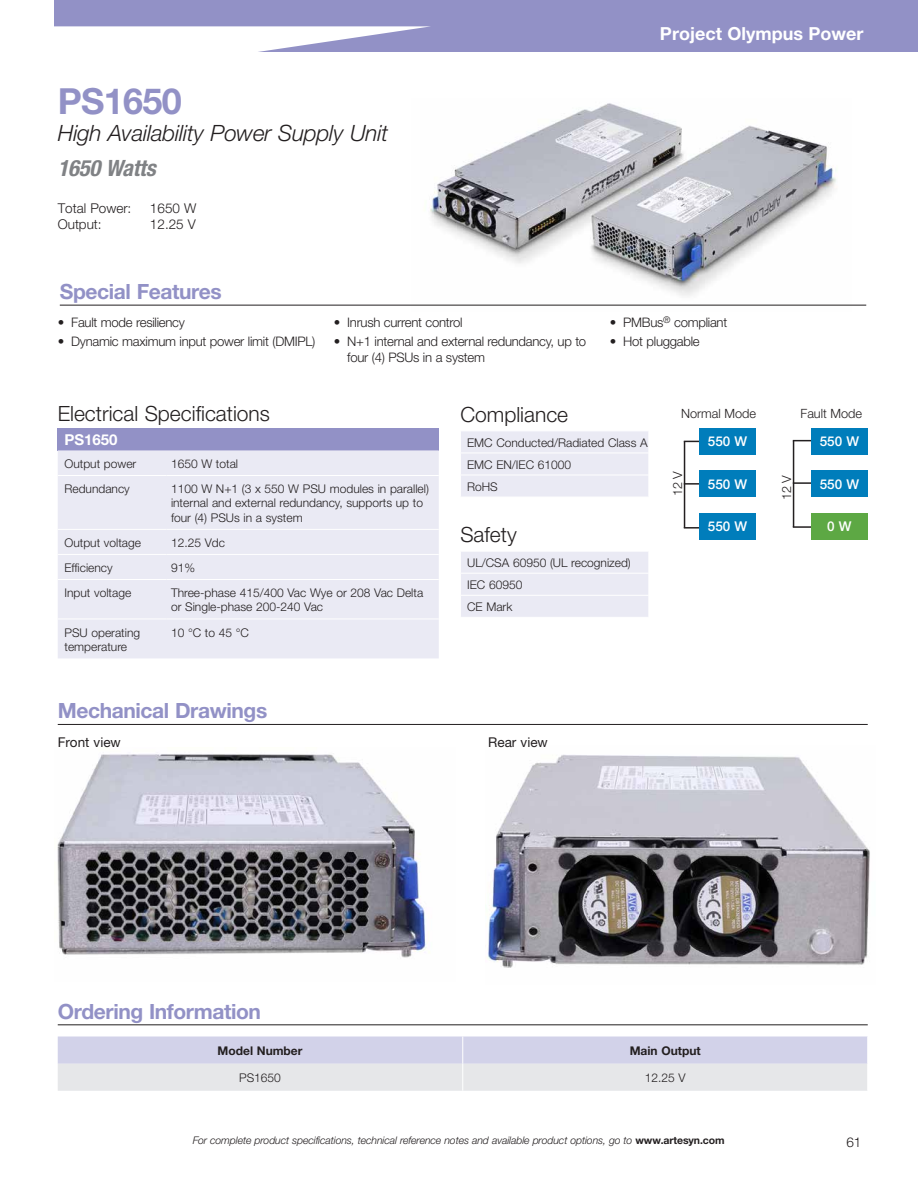
<style>
.page{position:relative;width:918px;height:1188px;background:#fff}
.page>*{position:absolute;margin:0;border:0;box-sizing:border-box;transform-origin:0 0}
.t1{font:700 36px "Helvetica Neue LT Pro";letter-spacing:-.02em;color:#9291c6}
.t2{font:italic 300 22.5px "Helvetica Neue LT Pro";letter-spacing:-.01em;color:#231f20}
.t3{font:italic 700 condensed 22.5px "Helvetica Neue LT Pro";letter-spacing:-.01em;color:#808285}
.t4{font:700 21px "Helvetica Neue LT Pro";letter-spacing:-.02em;color:#9291c6}
.t5{font:300 21px "Helvetica Neue LT Pro";color:#231f20}
.t6{font:700 18px "Helvetica Neue LT Pro";color:#fff}
.t7{font:700 15px "Helvetica Neue LT Pro";color:#fff}
.t8{font:300 13.5px "Helvetica Neue LT Pro";color:#231f20}
.t9{font:500 13.5px "Helvetica Neue LT Std";color:#fff}
.t10{font:13.5px "Helvetica Neue LT Pro";color:#231f20}
.t11{font:300 13.2px/15.5px "Helvetica Neue LT Pro";letter-spacing:-.02em;color:#231f20}
.t12{font:300 12.75px "Helvetica Neue LT Std";color:#231f20}
.t13{font:300 12px/14.4px "Helvetica Neue LT Pro";color:#231f20}
.t14{font:700 12px "Helvetica Neue LT Pro";color:#231f20}
.t15{font:italic 300 10.5px "Helvetica Neue LT Pro";letter-spacing:-.01em;color:#231f20}
.s1{font-weight:700;font-style:normal}
</style>
<div class="page">
<div style="left:54px;top:0;width:864px;height:51px;background:#9291c6"></div>
<svg style="left:54px;top:26px;width:377px;height:26px"></svg>
<img style="left:411px;top:103px;width:441px;height:202px">
<div style="left:58px;top:428px;width:381px;height:22px;background:#9291c6"></div>
<div style="left:58px;top:450px;width:381px;height:208px;background:#eaeaf4"></div>
<hr style="left:58px;top:475px;width:109px;height:1px;background:#fff">
<hr style="left:167px;top:475px;width:272px;height:1px;background:#fff">
<hr style="left:58px;top:529px;width:109px;height:1px;background:#fff">
<hr style="left:167px;top:529px;width:272px;height:1px;background:#fff">
<hr style="left:58px;top:554px;width:109px;height:1px;background:#fff">
<hr style="left:167px;top:554px;width:272px;height:1px;background:#fff">
<hr style="left:58px;top:579px;width:109px;height:1px;background:#fff">
<hr style="left:167px;top:579px;width:272px;height:1px;background:#fff">
<hr style="left:58px;top:619px;width:109px;height:1px;background:#fff">
<hr style="left:167px;top:619px;width:272px;height:1px;background:#fff">
<hr style="left:60px;top:305px;width:806px;height:1px;background:#231f20">
<hr style="left:58px;top:724px;width:810px;height:1px;background:#231f20">
<hr style="left:58px;top:1024px;width:810px;height:1px;background:#231f20">
<svg style="left:58px;top:1037px;width:810px;height:54px;background:#dcdce9"></svg>
<img style="left:57px;top:754px;width:373px;height:204px">
<img style="left:487px;top:754px;width:383px;height:214px">
<hr style="left:684px;top:527px;width:31px;height:2px;background:#231f20">
<hr style="left:684px;top:441px;width:31px;height:1px;background:#231f20">
<hr style="left:684px;top:483px;width:31px;height:2px;background:#231f20">
<hr style="left:684px;top:441px;width:1px;height:87px;background:#231f20">
<div style="left:699px;top:513px;width:57px;height:27px;background:#007dbb"></div>
<div style="left:699px;top:470px;width:57px;height:27px;background:#007dbb"></div>
<div style="left:699px;top:428px;width:57px;height:27px;background:#007dbb"></div>
<hr style="left:793px;top:526px;width:31px;height:2px;background:#231f20">
<hr style="left:793px;top:440px;width:31px;height:1px;background:#231f20">
<hr style="left:793px;top:482px;width:31px;height:2px;background:#231f20">
<hr style="left:793px;top:441px;width:1px;height:86px;background:#231f20">
<div style="left:811px;top:428px;width:57px;height:27px;background:#007dbb"></div>
<div style="left:811px;top:513px;width:57px;height:27px;background:#5da844"></div>
<div style="left:811px;top:470px;width:57px;height:27px;background:#007dbb"></div>
<div style="left:461px;top:552px;width:187px;height:65px;background:#eaeaf4"></div>
<svg style="left:461px;top:431px;width:187px;height:66px;background:#eaeaf4"></svg>
<h1 class="t1" style="left:58px;top:79px;width:126px">PS1650</h1>
<h2 class="t2" style="left:58px;top:120px;width:332px">High Availability Power Supply Unit</h2>
<h2 class="t3" style="left:58px;top:155px;width:99px">1650 Watts</h2>
<p class="t8" style="left:58px;top:199px;width:75px">Total Power:</p>
<p class="t8" style="left:150px;top:199px;width:48px">1650 W</p>
<p class="t8" style="left:58px;top:216px;width:45px">Output:</p>
<p class="t8" style="left:150px;top:216px;width:47px">12.25 V</p>
<h3 class="t4" style="left:60px;top:278px;width:164px">Special Features</h3>
<p class="t11" style="left:58px;top:314px;width:129px">• Fault mode resiliency</p>
<p class="t11" style="left:58px;top:333px;width:259px">• Dynamic maximum input power limit (DMIPL)</p>
<p class="t11" style="left:334px;top:314px;width:130px">• Inrush current control</p>
<p class="t11" style="left:347px;top:333px;width:241px;text-indent:-14px">• N+1 internal and external redundancy, up to four (4) PSUs in a system</p>
<h3 class="t6" style="left:660px;top:22px;width:205px">Project Olympus Power</h3>
<p class="t11" style="left:610px;top:314px;width:119px">• PMBus<sup>®</sup> compliant</p>
<p class="t11" style="left:610px;top:333px;width:91px">• Hot pluggable</p>
<h3 class="t5" style="left:58px;top:401px;width:214px">Electrical Specifications</h3>
<p class="t7" style="left:64px;top:430px;width:55px">PS1650</p>
<p class="t13" style="left:64px;top:456px;width:73px">Output power</p>
<p class="t13" style="left:171px;top:456px;width:69px">1650 W total</p>
<p class="t13" style="left:64px;top:481px;width:67px">Redundancy</p>
<p class="t13" style="left:171px;top:481px;width:259px">1100 W N+1 (3 x 550 W PSU modules in parallel) internal and external redundancy, supports up to four (4) PSUs in a system</p>
<p class="t13" style="left:64px;top:535px;width:78px">Output voltage</p>
<p class="t13" style="left:171px;top:535px;width:55px">12.25 Vdc</p>
<p class="t13" style="left:64px;top:560px;width:50px">Efficiency</p>
<p class="t13" style="left:171px;top:560px;width:26px">91%</p>
<p class="t13" style="left:64px;top:585px;width:68px">Input voltage</p>
<p class="t13" style="left:171px;top:585px;width:254px">Three-phase 415/400 Vac Wye or 208 Vac Delta or Single-phase 200-240 Vac</p>
<p class="t13" style="left:64px;top:625px;width:77px">PSU operating temperature</p>
<p class="t13" style="left:171px;top:625px;width:80px">10 °C to 45 °C</p>
<h3 class="t4" style="left:58px;top:698px;width:211px">Mechanical Drawings</h3>
<h3 class="t5" style="left:460px;top:402px;width:109px">Compliance</h3>
<p class="t13" style="left:467px;top:431px;width:182px;line-height:22px">EMC Conducted/Radiated Class A<br>EMC EN/IEC 61000<br>RoHS</p>
<h3 class="t5" style="left:460px;top:522px;width:58px">Safety</h3>
<p class="t13" style="left:467px;top:552px;width:165px;line-height:22px">UL/CSA 60950 (UL recognized)<br>IEC 60950<br>CE Mark</p>
<p class="t10" style="left:58px;top:734px;width:65px">Front view</p>
<p class="t10" style="left:488px;top:734px;width:61px">Rear view</p>
<p class="t12" style="left:681px;top:406px;width:76px">Normal Mode</p>
<p class="t12" style="left:801px;top:406px;width:63px">Fault Mode</p>
<p class="t9" style="left:708px;top:433px;width:41px">550 W</p>
<p class="t9" style="left:820px;top:433px;width:41px">550 W</p>
<p class="t12" style="left:670px;top:496px;width:27px;rotate:-90deg">12 V</p>
<p class="t12" style="left:779px;top:500px;width:27px;rotate:-90deg">12 V</p>
<p class="t9" style="left:708px;top:476px;width:41px">550 W</p>
<p class="t9" style="left:708px;top:518px;width:41px">550 W</p>
<p class="t9" style="left:820px;top:476px;width:41px">550 W</p>
<p class="t9" style="left:827px;top:518px;width:26px">0 W</p>
<h3 class="t4" style="left:58px;top:998px;width:205px">Ordering Information</h3>
<p class="t14" style="left:218px;top:1044px;width:86px">Model Number</p>
<p class="t14" style="left:630px;top:1044px;width:73px">Main Output</p>
<p class="t13" style="left:239px;top:1071px;width:43px">PS1650</p>
<p class="t13" style="left:645px;top:1071px;width:42px">12.25 V</p>
<p class="t15" style="left:193px;top:1135px;width:533px">For complete product specifications, technical reference notes and available product options, go to <span class="s1">www.artesyn.com</span></p>
<p class="t8" style="left:846px;top:1134px;width:17px">61</p>
</div>
